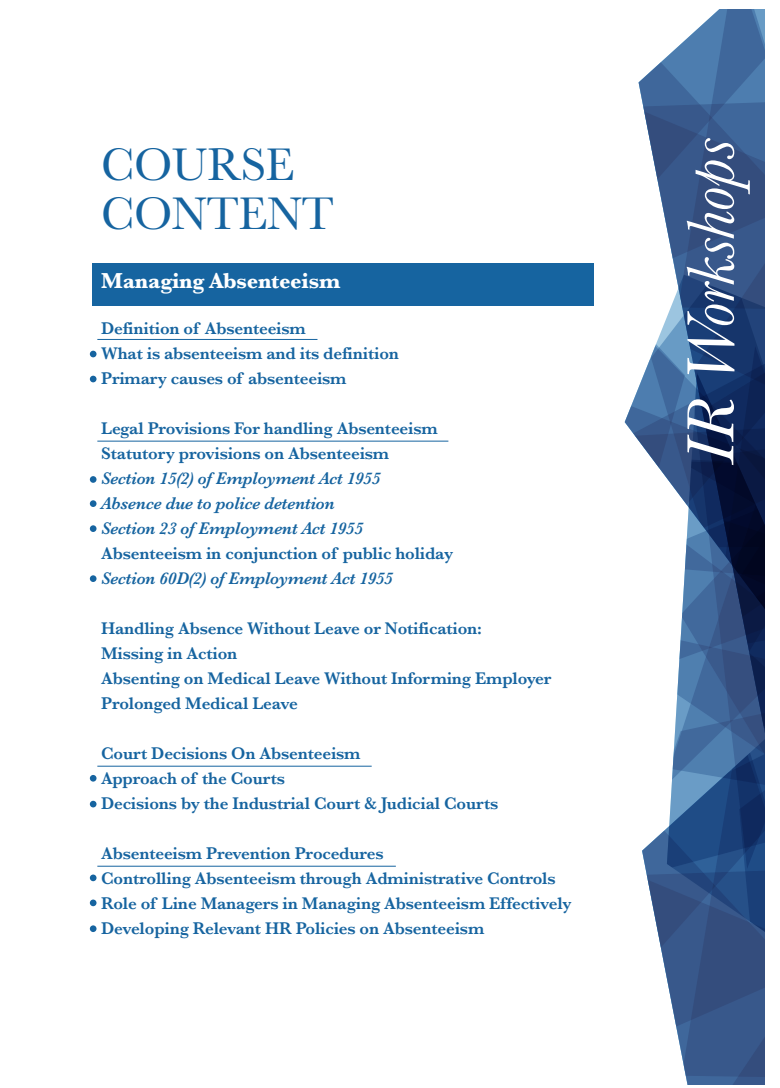
<style>
.page{position:relative;width:780px;height:1088px;background:#fff}
.page>*{position:absolute;margin:0;border:0;box-sizing:border-box;transform-origin:0 0}
.t1{font:italic 69.25px "Baskerville";letter-spacing:-.01em;color:#fff}
.t2{font:47.5px/48.8px "Baskerville";letter-spacing:-.01em;color:#1664a0}
.t3{font:700 22.5px "Baskerville";letter-spacing:-.01em;color:#fff}
.t4{font:600 17.5px/25px "Baskerville";letter-spacing:-.01em;color:#1664a0}
.t5{font:italic 600 17.5px/25px "Baskerville";letter-spacing:-.01em;color:#1664a0}
</style>
<div class="page">
<div style="left:92px;top:263px;width:501px;height:42px;background:#1664a0"></div>
<svg style="left:688px;top:9px;width:76px;height:28px"></svg>
<svg style="left:624px;top:37px;width:140px;height:1048px"></svg>
<svg style="left:624px;top:489px;width:140px;height:311px"></svg>
<svg style="left:90px;top:351px;width:6px;height:6px"></svg>
<svg style="left:90px;top:376px;width:6px;height:6px"></svg>
<div style="left:90px;top:476px;width:6px;height:7px;background:#1664a0;border-radius:50%"></div>
<div style="left:90px;top:500px;width:6px;height:7px;background:#1664a0;border-radius:50%"></div>
<div style="left:90px;top:525px;width:6px;height:7px;background:#1664a0;border-radius:50%"></div>
<div style="left:90px;top:575px;width:6px;height:7px;background:#1664a0;border-radius:50%"></div>
<svg style="left:90px;top:775px;width:6px;height:6px"></svg>
<svg style="left:90px;top:801px;width:6px;height:6px"></svg>
<div style="left:90px;top:874px;width:6px;height:7px;background:#1664a0;border-radius:50%"></div>
<div style="left:90px;top:899px;width:6px;height:7px;background:#1664a0;border-radius:50%"></div>
<div style="left:90px;top:925px;width:6px;height:7px;background:#1664a0;border-radius:50%"></div>
<hr style="left:97px;top:339px;width:220px;height:1px;background:#1664a0">
<hr style="left:97px;top:441px;width:351px;height:1px;background:#1664a0">
<hr style="left:97px;top:766px;width:274px;height:1px;background:#1664a0">
<hr style="left:97px;top:866px;width:299px;height:1px;background:#1664a0">
<h2 class="t2" style="left:101px;top:141px;width:234px">COURSE<br>CONTENT</h2>
<p class="t3" style="left:101px;top:265px;width:240px">Managing Absenteeism</p>
<p class="t4" style="left:101px;top:316px;width:299px">Definition of Absenteeism<br>What is absenteeism and its definition<br>Primary causes of absenteeism</p>
<p class="t4" style="left:101px;top:416px;width:338px">Legal Provisions For handling Absenteeism<br>Statutory provisions on Absenteeism</p>
<p class="t5" style="left:101px;top:466px;width:281px">Section 15(2) of Employment Act 1955<br>Absence due to police detention<br>Section 23 of Employment Act 1955</p>
<p class="t4" style="left:101px;top:541px;width:353px">Absenteeism in conjunction of public holiday</p>
<p class="t5" style="left:101px;top:566px;width:293px">Section 60D(2) of Employment Act 1955</p>
<p class="t4" style="left:101px;top:616px;width:451px">Handling Absence Without Leave or Notification:<br>Missing in Action<br>Absenting on Medical Leave Without Informing Employer Prolonged Medical Leave</p>
<p class="t4" style="left:101px;top:741px;width:399px">Court Decisions On Absenteeism<br>Approach of the Courts<br>Decisions by the Industrial Court &amp; Judicial Courts</p>
<p class="t4" style="left:101px;top:841px;width:472px">Absenteeism Prevention Procedures<br>Controlling Absenteeism through Administrative Controls Role of Line Managers in Managing Absenteeism Effectively Developing Relevant HR Policies on Absenteeism</p>
<h1 class="t1" style="left:664px;top:464px;width:327px;rotate:-90deg">IR Workshops</h1>
</div>
